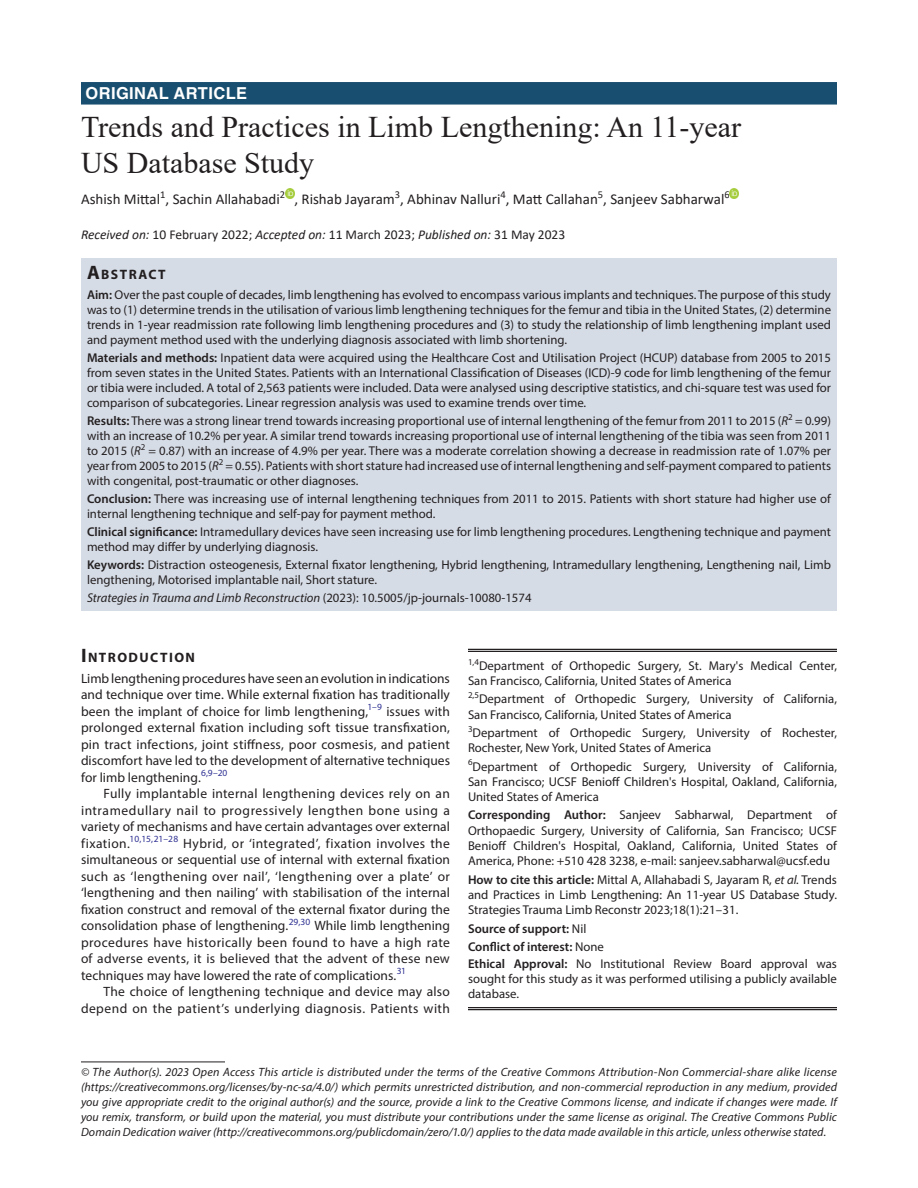
<style>
.page{position:relative;width:918px;height:1188px;background:#fff}
.page>*{position:absolute;margin:0;border:0;box-sizing:border-box;transform-origin:0 0}
.t1{font:30px/36px "Times New Roman";color:#231f20}
.ArticleType{font:700 16.5px "Helvetica LT Std";letter-spacing:.025em;color:#fff}
.AuthorName{font:15px "Calibri";color:#231f20}
.Head-1-first{font:700 13.65px "Myriad Pro";letter-spacing:.105em;color:#231f20}
.AbstractTitle{font:700 13.65px "Myriad Pro";letter-spacing:.105em;color:#231f20}
.Para-Indent{font:13.5px/16.5px "Myriad Pro";letter-spacing:.02em;color:#231f20;text-align:justify}
.Para-NoIndent{font:13.5px/16.5px "Myriad Pro";letter-spacing:.005em;color:#231f20;text-align:justify}
.PAS_History{font:13.5px "Calibri";color:#231f20}
.Abstract-Para-first{font:12.75px/15px "Myriad Pro";color:#231f20;text-align:justify}
.Affiliation{font:12.75px/15.3px "Myriad Pro";color:#231f20}
.Corresponding_Author{font:12.75px/15.3px "Myriad Pro";color:#231f20;text-align:justify}
.Keywords{font:12.75px/15px "Myriad Pro";color:#231f20}
.How_to_Cite{font:12.75px/15.3px "Myriad Pro";color:#231f20;text-align:justify}
.Source{font:12.75px/15.3px "Myriad Pro";color:#231f20;text-align:justify}
.Affiliation-first{font:12.75px/15.3px "Myriad Pro";color:#231f20}
.JT_DOI{font:italic 12.75px "Myriad Pro";color:#231f20}
.COI{font:600 12.75px "Myriad Pro";color:#231f20}
.Source-2{font:600 12.75px "Myriad Pro";color:#231f20}
.FootNote{font:italic 12px/15px "Myriad Pro";letter-spacing:.005em;color:#231f20;text-align:justify}
.s1{font-style:italic}
.s2{font-size:19.5px}
.s3{font-weight:600}
.s4{font-style:normal}
.s5{font-weight:400}
</style>
<div class="page">
<div style="left:81px;top:82px;width:756px;height:23px;background:#184e6f"></div>
<div style="left:81px;top:259px;width:756px;height:25px;background:#d6dce6"></div>
<div style="left:81px;top:283px;width:756px;height:70px;background:#d6dce6"></div>
<div style="left:81px;top:346px;width:756px;height:70px;background:#d6dce6"></div>
<div style="left:81px;top:409px;width:756px;height:85px;background:#d6dce6"></div>
<div style="left:81px;top:487px;width:756px;height:40px;background:#d6dce6"></div>
<div style="left:81px;top:520px;width:756px;height:40px;background:#d6dce6"></div>
<div style="left:81px;top:553px;width:756px;height:40px;background:#d6dce6"></div>
<div style="left:81px;top:586px;width:756px;height:25px;background:#d6dce6"></div>
<svg style="left:285px;top:189px;width:9px;height:9px"></svg>
<svg style="left:730px;top:189px;width:9px;height:9px"></svg>
<hr style="left:81px;top:1062px;width:144px;height:1px;background:#231f20">
<hr style="left:468px;top:649px;width:369px;height:1px;background:#231f20">
<hr style="left:468px;top:651px;width:369px;height:1px;background:#231f20">
<hr style="left:468px;top:1007px;width:369px;height:1px;background:#231f20">
<hr style="left:468px;top:1009px;width:369px;height:1px;background:#231f20">
<p class="ArticleType" style="left:86px;top:83px;width:163px">ORIGINAL ARTICLE</p>
<p class="t1" style="left:81px;top:108px;width:662px">Trends and Practices in Limb Lengthening: An 11-year<br>US Database Study</p>
<p class="AuthorName" style="left:81px;top:189px;width:650px">Ashish Mittal<sup>1</sup>, Sachin Allahabadi<sup>2</sup> , Rishab Jayaram<sup>3</sup>, Abhinav Nalluri<sup>4</sup>, Matt Callahan<sup>5</sup>, Sanjeev Sabharwal<sup>6</sup></p>
<p class="PAS_History" style="left:81px;top:225px;width:486px"><span class="s1">Received on:</span> 10 February 2022; <span class="s1">Accepted on:</span> 11 March 2023; <span class="s1">Published on:</span> 31 May 2023</p>
<p class="AbstractTitle" style="left:87px;top:266px;width:80px"><span class="s2">A</span>BSTRACT</p>
<p class="Abstract-Para-first" style="left:87px;top:287px;width:746px"><span class="s3">Aim:</span> Over the past couple of decades, limb lengthening has evolved to encompass various implants and techniques. The purpose of this study was to (1) determine trends in the utilisation of various limb lengthening techniques for the femur and tibia in the United States, (2) determine trends in 1-year readmission rate following limb lengthening procedures and (3) to study the relationship of limb lengthening implant used and payment method used with the underlying diagnosis associated with limb shortening.</p>
<p class="Abstract-Para-first" style="left:87px;top:350px;width:746px"><span class="s3">Materials and methods:</span> Inpatient data were acquired using the Healthcare Cost and Utilisation Project (HCUP) database from 2005 to 2015 from seven states in the United States. Patients with an International Classification of Diseases (ICD)-9 code for limb lengthening of the femur or tibia were included. A total of 2,563 patients were included. Data were analysed using descriptive statistics, and chi-square test was used for comparison of subcategories. Linear regression analysis was used to examine trends over time.</p>
<p class="Abstract-Para-first" style="left:87px;top:413px;width:746px"><span class="s3">Results:</span> There was a strong linear trend towards increasing proportional use of internal lengthening of the femur from 2011 to 2015 (<span class="s1">R</span><sup>2</sup> = 0.99) with an increase of 10.2% per year. A similar trend towards increasing proportional use of internal lengthening of the tibia was seen from 2011 to 2015 (<span class="s1">R</span><sup>2</sup> = 0.87) with an increase of 4.9% per year. There was a moderate correlation showing a decrease in readmission rate of 1.07% per year from 2005 to 2015 (<span class="s1">R</span><sup>2</sup> = 0.55). Patients with short stature had increased use of internal lengthening and self-payment compared to patients with congenital, post-traumatic or other diagnoses.</p>
<p class="Abstract-Para-first" style="left:87px;top:491px;width:745px"><span class="s3">Conclusion:</span> There was increasing use of internal lengthening techniques from 2011 to 2015. Patients with short stature had higher use of internal lengthening technique and self-pay for payment method.</p>
<p class="Abstract-Para-first" style="left:87px;top:524px;width:746px"><span class="s3">Clinical significance:</span> Intramedullary devices have seen increasing use for limb lengthening procedures. Lengthening technique and payment method may differ by underlying diagnosis.</p>
<p class="Keywords" style="left:87px;top:557px;width:745px"><span class="s3">Keywords:</span> Distraction osteogenesis, External fixator lengthening, Hybrid lengthening, Intramedullary lengthening, Lengthening nail, Limb lengthening, Motorised implantable nail, Short stature.</p>
<p class="JT_DOI" style="left:87px;top:590px;width:446px">Strategies in Trauma and Limb Reconstruction <span class="s4">(2023): 10.5005/jp-journals-10080-1574</span></p>
<p class="Head-1-first" style="left:81px;top:648px;width:116px"><span class="s2">I</span>NTRODUCTION</p>
<p class="Para-NoIndent" style="left:81px;top:670px;width:371px">Limb lengthening procedures have seen an evolution in indications and technique over time. While external fixation has traditionally been the implant of choice for limb lengthening,<sup>1–9</sup> issues with prolonged external fixation including soft tissue transfixation, pin tract infections, joint stiffness, poor cosmesis, and patient discomfort have led to the development of alternative techniques for limb lengthening.<sup>6,9–20</sup></p>
<p class="Para-Indent" style="left:81px;top:785px;width:371px;text-indent:22px">Fully implantable internal lengthening devices rely on an intramedullary nail to progressively lengthen bone using a variety of mechanisms and have certain advantages over external fixation.<sup>10,15,21–28</sup> Hybrid, or ‘integrated’, fixation involves the simultaneous or sequential use of internal with external fixation such as ‘lengthening over nail’, ‘lengthening over a plate’ or ‘lengthening and then nailing’ with stabilisation of the internal fixation construct and removal of the external fixator during the consolidation phase of lengthening.<sup>29,30</sup> While limb lengthening procedures have historically been found to have a high rate of adverse events, it is believed that the advent of these new techniques may have lowered the rate of complications.<sup>31</sup></p>
<p class="Para-Indent" style="left:81px;top:983px;width:371px;text-align:right">The choice of lengthening technique and device may also depend on the patient’s underlying diagnosis. Patients with</p>
<p class="Affiliation-first" style="left:468px;top:658px;width:370px"><sup>1,4</sup>Department of Orthopedic Surgery, St. Mary's Medical Center,<br>San Francisco, California, United States of America</p>
<p class="Affiliation" style="left:468px;top:691px;width:371px"><sup>2,5</sup>Department of Orthopedic Surgery, University of California,<br>San Francisco, California, United States of America</p>
<p class="Affiliation" style="left:468px;top:725px;width:370px"><sup>3</sup>Department of Orthopedic Surgery, University of Rochester,<br>Rochester, New York, United States of America</p>
<p class="Affiliation" style="left:468px;top:758px;width:371px;text-align:justify"><sup>6</sup>Department of Orthopedic Surgery, University of California, San Francisco; UCSF Benioff Children's Hospital, Oakland, California, United States of America</p>
<p class="Corresponding_Author" style="left:468px;top:807px;width:371px"><span class="s3">Corresponding Author:</span> Sanjeev Sabharwal, Department of Orthopaedic Surgery, University of California, San Francisco; UCSF Benioff Children's Hospital, Oakland, California, United States of America, Phone: +510 428 3238, e-mail: sanjeev.sabharwal@ucsf.edu</p>
<p class="How_to_Cite" style="left:468px;top:872px;width:370px"><span class="s3">How to cite this article:</span> Mittal A, Allahabadi S, Jayaram R, <span class="s1">et al.</span> Trends and Practices in Limb Lengthening: An 11-year US Database Study.<br>Strategies Trauma Limb Reconstr 2023;18(1):21–31.</p>
<p class="Source-2" style="left:468px;top:920px;width:120px">Source of support: <span class="s5">Nil</span></p>
<p class="COI" style="left:468px;top:938px;width:137px">Conflict of interest: <span class="s5">None</span></p>
<p class="Source" style="left:468px;top:956px;width:371px"><span class="s3">Ethical Approval:</span> No Institutional Review Board approval was sought for this study as it was performed utilising a publicly available database.</p>
<p class="FootNote" style="left:81px;top:1064px;width:758px">© The Author(s). 2023 Open Access This article is distributed under the terms of the Creative Commons Attribution-Non Commercial-share alike license (https://creativecommons.org/licenses/by-nc-sa/4.0/) which permits unrestricted distribution, and non-commercial reproduction in any medium, provided you give appropriate credit to the original author(s) and the source, provide a link to the Creative Commons license, and indicate if changes were made. If you remix, transform, or build upon the material, you must distribute your contributions under the same license as original. The Creative Commons Public Domain Dedication waiver (http://creativecommons.org/publicdomain/zero/1.0/) applies to the data made available in this article, unless otherwise stated.</p>
</div>
